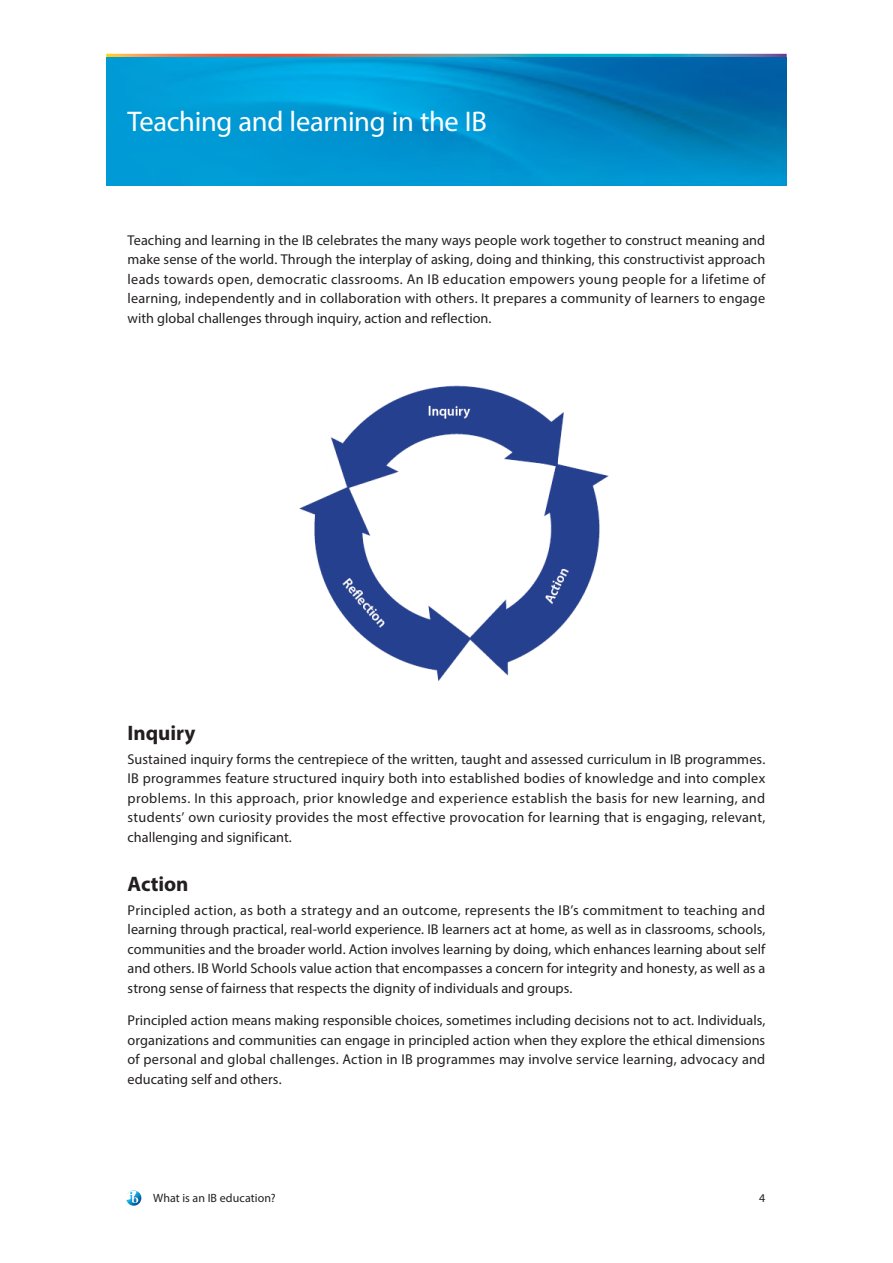
<style>
.page{position:relative;width:893px;height:1263px;background:#fff}
.page>*{position:absolute;margin:0;border:0;box-sizing:border-box;transform-origin:0 0}
.Heading_2{font:28.5px "Myriad Pro";letter-spacing:-.015em;color:#fff}
.Heading_4{font:700 21px "Myriad Pro";color:#231f20}
.Body{font:14.25px/19.5px "Myriad Pro";letter-spacing:.005em;color:#231f20;text-align:justify}
.Page_number{font:12px "Myriad Pro";letter-spacing:.005em;color:#231f20}
</style>
<div class="page">
<svg style="left:106px;top:54px;width:681px;height:4px;background:#688993"></svg>
<svg style="left:126px;top:1190px;width:15px;height:16px"></svg>
<img style="left:106px;top:58px;width:681px;height:127px">
<img style="left:299px;top:385px;width:310px;height:296px">
<p class="Heading_2" style="left:128px;top:104px;width:361px">Teaching and learning in the IB</p>
<p class="Body" style="left:128px;top:230px;width:639px">Teaching and learning in the IB celebrates the many ways people work together to construct meaning and make sense of the world. Through the interplay of asking, doing and thinking, this constructivist approach leads towards open, democratic classrooms. An IB education empowers young people for a lifetime of learning, independently and in collaboration with others. It prepares a community of learners to engage with global challenges through inquiry, action and reflection.</p>
<p class="Heading_4" style="left:128px;top:719px;width:69px">Inquiry</p>
<p class="Body" style="left:128px;top:749px;width:639px">Sustained inquiry forms the centrepiece of the written, taught and assessed curriculum in IB programmes.<br>IB programmes feature structured inquiry both into established bodies of knowledge and into complex problems. In this approach, prior knowledge and experience establish the basis for new learning, and students’ own curiosity provides the most effective provocation for learning that is engaging, relevant, challenging and significant.</p>
<p class="Heading_4" style="left:128px;top:870px;width:63px">Action</p>
<p class="Body" style="left:128px;top:900px;width:639px">Principled action, as both a strategy and an outcome, represents the IB’s commitment to teaching and learning through practical, real-world experience. IB learners act at home, as well as in classrooms, schools, communities and the broader world. Action involves learning by doing, which enhances learning about self and others. IB World Schools value action that encompasses a concern for integrity and honesty, as well as a strong sense of fairness that respects the dignity of individuals and groups.</p>
<p class="Body" style="left:128px;top:1010px;width:639px">Principled action means making responsible choices, sometimes including decisions not to act. Individuals, organizations and communities can engage in principled action when they explore the ethical dimensions of personal and global challenges. Action in IB programmes may involve service learning, advocacy and educating self and others.</p>
<p class="Page_number" style="left:153px;top:1190px;width:124px">What is an IB education?</p>
<p class="Page_number" style="left:759px;top:1190px;width:8px">4</p>
</div>
